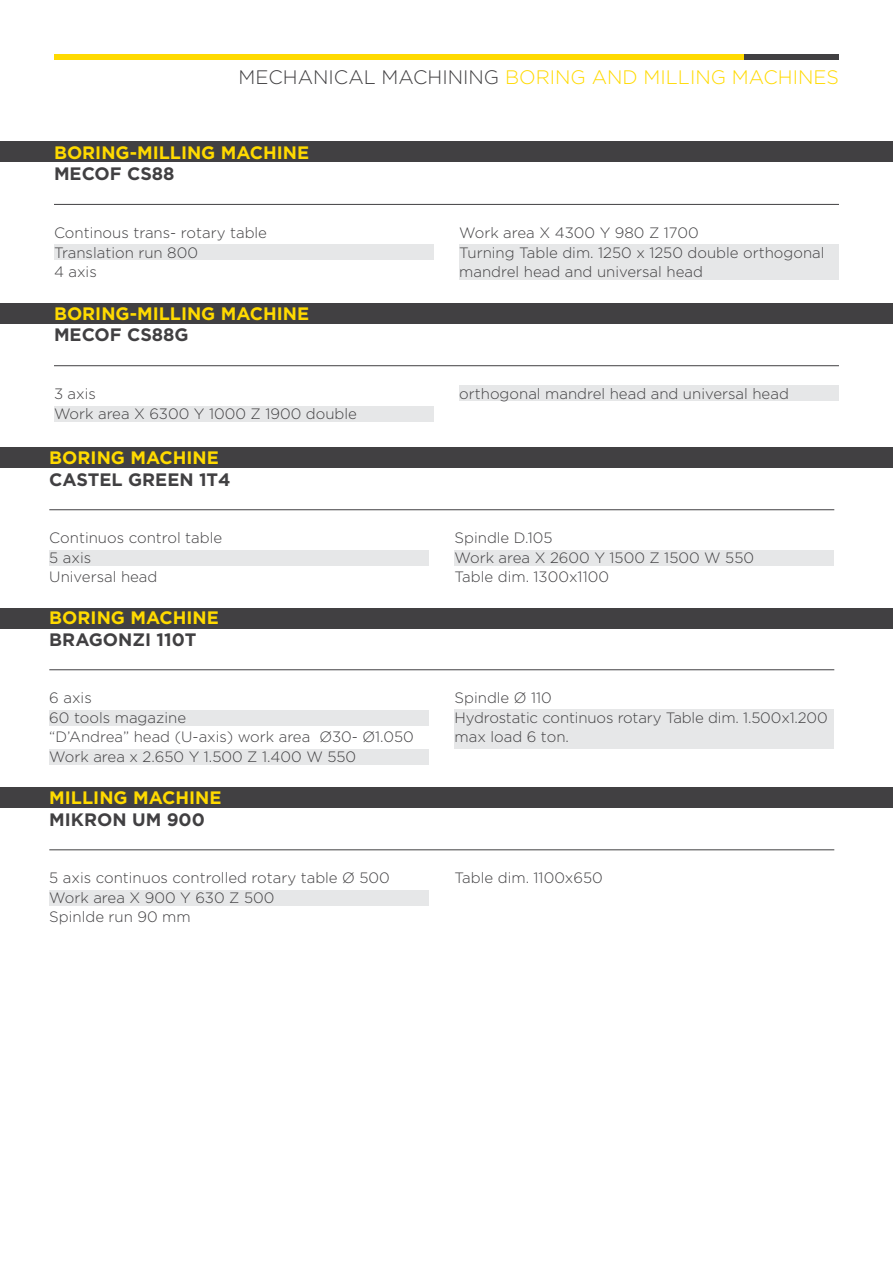
<style>
.page{position:relative;width:893px;height:1263px;background:#fff}
.page>*{position:absolute;margin:0;border:0;box-sizing:border-box;transform-origin:0 0}
.t1{font:300 19.5px "Gotham";color:#ffda00}
.t2{font:300 19.5px "Gotham";color:#414042}
.t3{font:700 18px "Gotham";color:#ffda00}
.t4{font:700 18px "Gotham";color:#414042}
.t5{font:300 15px/19.5px "Gotham";color:#414042}
</style>
<div class="page">
<div style="left:0;top:141px;width:893px;height:21px;background:#414042"></div>
<div style="left:0;top:447px;width:893px;height:21px;background:#414042"></div>
<div style="left:0;top:787px;width:893px;height:21px;background:#414042"></div>
<div style="left:0;top:303px;width:893px;height:21px;background:#414042"></div>
<div style="left:0;top:608px;width:893px;height:21px;background:#414042"></div>
<div style="left:54px;top:54px;width:690px;height:6px;background:#ffda00"></div>
<div style="left:54px;top:244px;width:380px;height:16px;background:#e6e7e8"></div>
<div style="left:54px;top:406px;width:380px;height:15px;background:#e6e7e8"></div>
<div style="left:49px;top:550px;width:380px;height:15px;background:#e6e7e8"></div>
<div style="left:49px;top:890px;width:380px;height:15px;background:#e6e7e8"></div>
<div style="left:49px;top:710px;width:380px;height:15px;background:#e6e7e8"></div>
<div style="left:459px;top:244px;width:380px;height:36px;background:#e6e7e8"></div>
<div style="left:459px;top:385px;width:380px;height:16px;background:#e6e7e8"></div>
<div style="left:455px;top:550px;width:379px;height:15px;background:#e6e7e8"></div>
<div style="left:455px;top:710px;width:379px;height:39px;background:#e6e7e8"></div>
<div style="left:49px;top:749px;width:380px;height:15px;background:#e6e7e8"></div>
<hr style="left:54px;top:204px;width:785px;height:1px;background:#414042">
<hr style="left:54px;top:365px;width:785px;height:1px;background:#414042">
<hr style="left:49px;top:509px;width:785px;height:1px;background:#414042">
<hr style="left:49px;top:849px;width:785px;height:1px;background:#414042">
<hr style="left:49px;top:669px;width:785px;height:1px;background:#414042">
<div style="left:744px;top:54px;width:95px;height:6px;background:#414042"></div>
<h1 class="t2" style="left:239px;top:65px;width:15px">mechanica</h1>
<h1 class="t2" style="left:364px;top:65px;width:32px">l machining</h1>
<h1 class="t1" style="left:505px;top:65px;width:28px">boring</h1>
<h1 class="t1" style="left:592px;top:65px;width:111px">and milling</h1>
<h1 class="t1" style="left:732px;top:65px;width:15px">machine</h1>
<h1 class="t1" style="left:826px;top:65px;width:14px">s</h1>
<p class="t3" style="left:54px;top:140px;width:257px">BORING-MILLING MACHINE</p>
<p class="t4" style="left:54px;top:162px;width:122px">MECOF CS88</p>
<p class="t5" style="left:54px;top:223px;width:215px">Continous trans- rotary table<br>Translation run 800<br>4 axis</p>
<p class="t3" style="left:54px;top:302px;width:257px">BORING-MILLING MACHINE</p>
<p class="t4" style="left:54px;top:323px;width:136px">MECOF CS88G</p>
<p class="t5" style="left:54px;top:384px;width:304px">3 axis<br>Work area X 6300 Y 1000 Z 1900 double</p>
<p class="t3" style="left:49px;top:446px;width:171px">BORING MACHINE</p>
<p class="t4" style="left:49px;top:467px;width:183px">CASTEL GREEN 1T4</p>
<p class="t5" style="left:49px;top:528px;width:174px">Continuos control table<br>5 axis<br>Universal head</p>
<p class="t3" style="left:49px;top:606px;width:171px">BORING MACHINE</p>
<p class="t4" style="left:49px;top:627px;width:149px">BRAGONZI 110T</p>
<p class="t5" style="left:49px;top:688px;width:366px">6 axis<br>60 tools magazine<br>“D’Andrea” head (U-axis) work area Ø30- Ø1.050<br>Work area x 2.650 Y 1.500 Z 1.400 W 550</p>
<p class="t3" style="left:49px;top:786px;width:174px">MILLING MACHINE</p>
<p class="t4" style="left:49px;top:807px;width:157px">MIKRON UM 900</p>
<p class="t5" style="left:49px;top:868px;width:342px">5 axis continuos controlled rotary table Ø 500<br>Work area X 900 Y 630 Z 500<br>Spinlde run 90 mm</p>
<p class="t5" style="left:459px;top:223px;width:367px">Work area X 4300 Y 980 Z 1700<br>Turning Table dim. 1250 x 1250 double orthogonal mandrel head and universal head</p>
<p class="t5" style="left:459px;top:384px;width:331px">orthogonal mandrel head and universal head</p>
<p class="t5" style="left:455px;top:528px;width:301px">Spindle D.105<br>Work area X 2600 Y 1500 Z 1500 W 550<br>Table dim. 1300x1100</p>
<p class="t5" style="left:455px;top:688px;width:375px">Spindle Ø 110<br>Hydrostatic continuos rotary Table dim. 1.500x1.200 max load 6 ton.</p>
<p class="t5" style="left:455px;top:868px;width:150px">Table dim. 1100x650</p>
</div>
